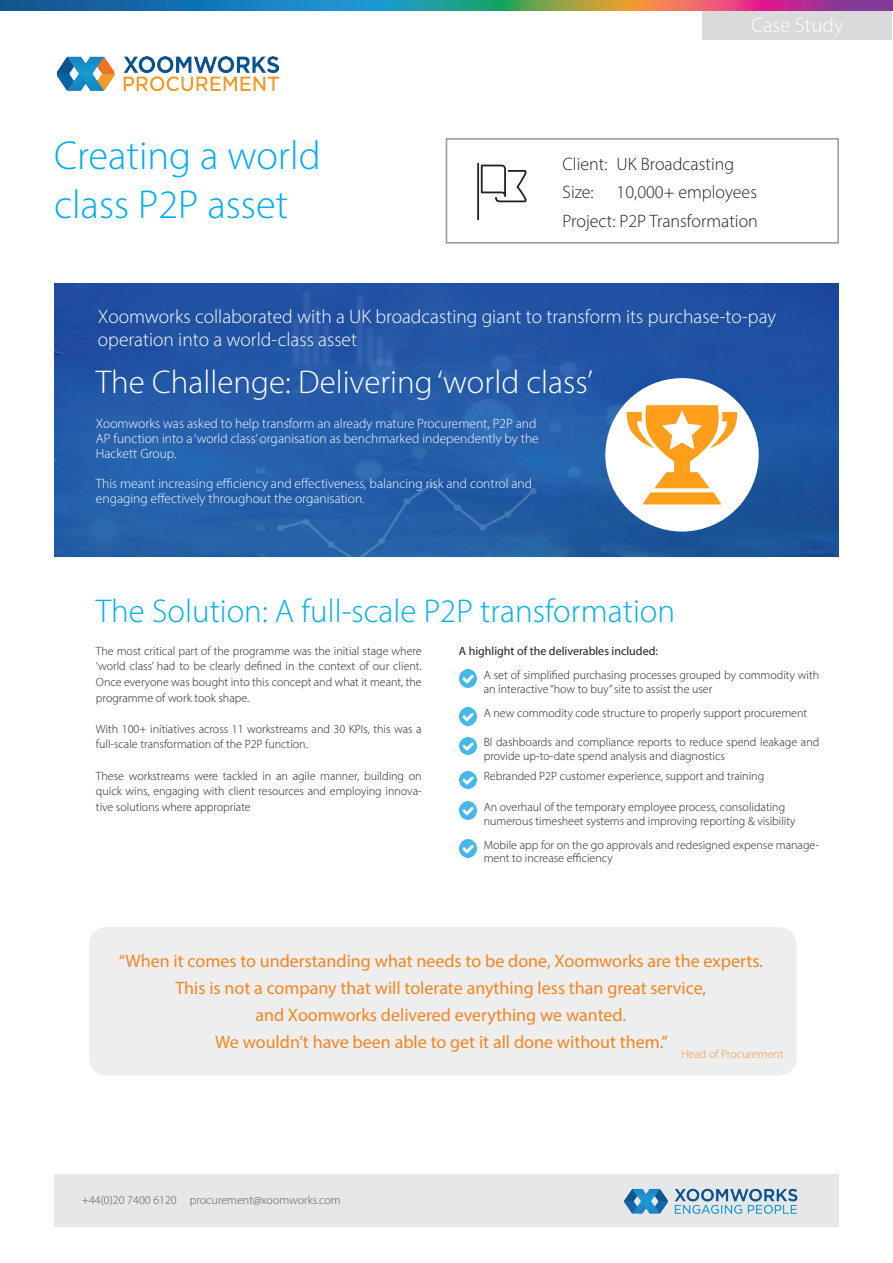
<style>
.page{position:relative;width:893px;height:1263px;background:#fff}
.page>*{position:absolute;margin:0;border:0;box-sizing:border-box;transform-origin:0 0}
.t1{font:300 40.5px/48.6px "Myriad Pro";color:#00aeef}
.t2{font:300 33px "Myriad Pro";color:#00aeef}
.t3{font:300 33px "Myriad Pro";color:#fff}
.t4{font:300 21px "Myriad Pro";color:#fff}
.t5{font:300 19.5px/23.4px "Myriad Pro";color:#fff}
.t6{font:18px "Myriad Pro";color:#f58520}
.t7{font:300 18px "Myriad Pro";color:#231f20}
.t8{font:300 13.5px/15px "Myriad Pro";color:#fff}
.t9{font:300 12px/15.6px "Myriad Pro";color:#231f20}
.t10{font:300 12px "Myriad Pro";color:#57585a}
.t11{font:12px "Myriad Pro";color:#231f20}
.t12{font:300 12px "Myriad Pro";color:#f09345}
</style>
<div class="page">
<img style="left:0;top:0;width:893px;height:11px">
<img style="left:54px;top:283px;width:785px;height:273px">
<svg style="left:477px;top:163px;width:50px;height:57px"></svg>
<div style="left:446px;top:138px;width:393px;height:106px;border:2px solid #939598"></div>
<img style="left:57px;top:57px;width:221px;height:33px">
<div style="left:54px;top:1174px;width:785px;height:53px;background:#e6e7e9"></div>
<img style="left:624px;top:1188px;width:174px;height:26px">
<div style="left:702px;top:11px;width:190px;height:29px;background:#dadadc"></div>
<img style="left:459px;top:670px;width:17px;height:17px">
<img style="left:459px;top:840px;width:17px;height:17px">
<img style="left:459px;top:802px;width:17px;height:17px">
<img style="left:459px;top:771px;width:17px;height:18px">
<img style="left:459px;top:737px;width:17px;height:17px">
<img style="left:459px;top:708px;width:17px;height:17px">
<div style="left:89px;top:927px;width:708px;height:148px;background:#eeeeef;border-radius:18px"></div>
<div style="left:605px;top:378px;width:154px;height:153px;background:#fff;border-radius:50%"></div>
<svg style="left:626px;top:405px;width:112px;height:99px"></svg>
<p class="t1" style="left:54px;top:131px;width:268px">Creating a world class P2P asset</p>
<p class="t4" style="left:751px;top:12px;width:94px">Case Study</p>
<p class="t7" style="left:563px;top:153px;width:173px">Client: UK Broadcasting</p>
<p class="t7" style="left:563px;top:181px;width:33px">Size:</p>
<p class="t7" style="left:617px;top:181px;width:142px">10,000+ employees</p>
<p class="t7" style="left:563px;top:210px;width:197px">Project: P2P Transformation</p>
<p class="t5" style="left:98px;top:304px;width:680px">Xoomworks collaborated with a UK broadcasting giant to transform its purchase-to-pay operation into a world-class asset</p>
<p class="t3" style="left:96px;top:363px;width:498px">The Challenge: Delivering ‘world class’</p>
<p class="t8" style="left:96px;top:416px;width:444px">Xoomworks was asked to help transform an already mature Procurement, P2P and<br>AP function into a ‘world class’ organisation as benchmarked independently by the<br>Hackett Group.</p>
<p class="t8" style="left:96px;top:476px;width:438px">This meant increasing efficiency and effectiveness, balancing risk and control and engaging effectively throughout the organisation.</p>
<p class="t2" style="left:96px;top:591px;width:581px">The Solution: A full-scale P2P transformation</p>
<p class="t9" style="left:96px;top:643px;width:327px;text-align:justify">The most critical part of the programme was the initial stage where ‘world class’ had to be clearly defined in the context of our client.<br>Once everyone was bought into this concept and what it meant, the programme of work took shape.</p>
<p class="t9" style="left:96px;top:721px;width:327px">With 100+ initiatives across 11 workstreams and 30 KPIs, this was a full-scale transformation of the P2P function.</p>
<p class="t9" style="left:96px;top:768px;width:327px;text-align:justify">These workstreams were tackled in an agile manner, building on quick wins, engaging with client resources and employing innova&shy;tive solutions where appropriate</p>
<p class="t11" style="left:459px;top:643px;width:201px">A highlight of the deliverables included:</p>
<p class="t9" style="left:484px;top:668px;width:337px;line-height:14.4px">A set of simplified purchasing processes grouped by commodity with an interactive “how to buy” site to assist the user</p>
<p class="t9" style="left:484px;top:705px;width:325px">A new commodity code structure to properly support procurement</p>
<p class="t9" style="left:484px;top:735px;width:337px;line-height:14.4px">BI dashboards and compliance reports to reduce spend leakage and provide up-to-date spend analysis and diagnostics</p>
<p class="t9" style="left:484px;top:768px;width:282px">Rebranded P2P customer experience, support and training</p>
<p class="t9" style="left:484px;top:799px;width:303px">An overhaul of the temporary employee process, consolidating</p>
<p class="t9" style="left:484px;top:813px;width:313px">numerous timesheet systems and improving reporting &amp; visibility</p>
<p class="t9" style="left:484px;top:838px;width:337px;line-height:13.5px">Mobile app for on the go approvals and redesigned expense manage&shy;ment to increase efficiency</p>
<p class="t6" style="left:119px;top:950px;width:646px">“When it comes to understanding what needs to be done, Xoomworks are the experts.</p>
<p class="t6" style="left:175px;top:977px;width:532px">This is not a company that will tolerate anything less than great service,</p>
<p class="t6" style="left:255px;top:1004px;width:372px">and Xoomworks delivered everything we wanted.</p>
<p class="t6" style="left:215px;top:1031px;width:454px">We wouldn’t have been able to get it all done without them.”</p>
<p class="t12" style="left:681px;top:1047px;width:104px">Head of Procurement</p>
<p class="t10" style="left:82px;top:1193px;width:260px">+44(0)20 7400 6120 procurement@xoomworks.com</p>
</div>
